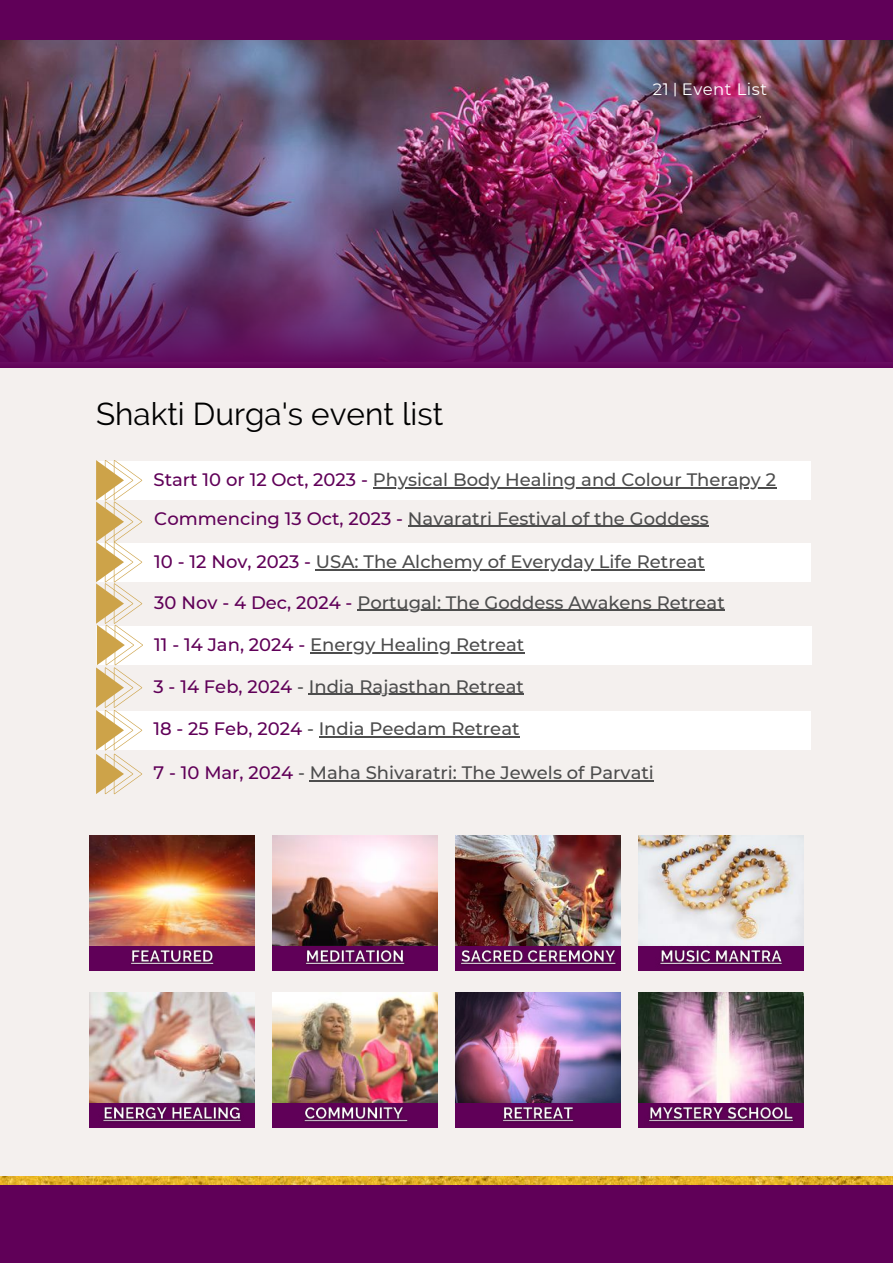
<style>
.page{position:relative;width:893px;height:1264px;background:#fff}
.page>*{position:absolute;margin:0;border:0;box-sizing:border-box;transform-origin:0 0}
.t1{font:31.5px "Raleway";color:#000}
.t2{font:500 18px "Montserrat";color:#4d4d4d}
.t3{font:16.5px "Montserrat";letter-spacing:.03em;color:#fff}
.s1{color:#600058}
</style>
<div class="page">
<div style="left:0;top:0;width:892px;height:1262px;background:#f4f0ee"></div>
<img style="left:0;top:39px;width:892px;height:328px">
<svg style="left:674px;top:83px;width:1px;height:13px"></svg>
<div style="left:0;top:1180px;width:892px;height:82px;background:#600058"></div>
<img style="left:0;top:1176px;width:892px;height:8px">
<div style="left:89px;top:945px;width:165px;height:26px;background:#600058"></div>
<img style="left:89px;top:835px;width:165px;height:110px">
<img style="left:126px;top:945px;width:93px;height:20px">
<div style="left:272px;top:945px;width:165px;height:26px;background:#600058"></div>
<img style="left:272px;top:835px;width:165px;height:110px">
<img style="left:301px;top:945px;width:107px;height:20px">
<div style="left:455px;top:945px;width:165px;height:26px;background:#600058"></div>
<img style="left:455px;top:835px;width:165px;height:130px">
<div style="left:638px;top:945px;width:165px;height:26px;background:#600058"></div>
<img style="left:638px;top:835px;width:165px;height:110px">
<img style="left:655px;top:945px;width:133px;height:20px">
<div style="left:89px;top:1102px;width:165px;height:26px;background:#600058"></div>
<img style="left:89px;top:992px;width:165px;height:110px">
<img style="left:99px;top:1102px;width:146px;height:20px">
<div style="left:272px;top:1102px;width:165px;height:26px;background:#600058"></div>
<img style="left:272px;top:992px;width:165px;height:110px">
<img style="left:301px;top:1102px;width:108px;height:20px">
<div style="left:455px;top:1102px;width:165px;height:26px;background:#600058"></div>
<img style="left:455px;top:992px;width:165px;height:110px">
<img style="left:498px;top:1102px;width:81px;height:20px">
<div style="left:638px;top:1102px;width:165px;height:26px;background:#600058"></div>
<img style="left:638px;top:992px;width:165px;height:110px">
<img style="left:644px;top:1102px;width:154px;height:20px">
<div style="left:0;top:0;width:892px;height:39px;background:#600058"></div>
<svg style="left:96px;top:460px;width:715px;height:334px"></svg>
<hr style="left:310px;top:780px;width:344px;height:1px;background:#4d4d4d">
<h1 class="t1" style="left:96px;top:395px;width:349px">Shakti Durga's event list</h1>
<p class="t3" style="left:652px;top:79px;width:116px">21 Event List</p>
<p class="t2" style="left:153px;top:468px;width:624px"><span class="s1">Start 10 or 12 Oct, 2023 -</span> Physical Body Healing and Colour Therapy 2</p>
<p class="t2" style="left:154px;top:507px;width:556px"><span class="s1">Commencing 13 Oct, 2023 -</span> Navaratri Festival of the Goddess</p>
<p class="t2" style="left:154px;top:550px;width:552px"><span class="s1">10 - 12 Nov, 2023 -</span> USA: The Alchemy of Everyday Life Retreat</p>
<p class="t2" style="left:154px;top:591px;width:572px"><span class="s1">30 Nov - 4 Dec, 2024 -</span> Portugal: The Goddess Awakens Retreat</p>
<p class="t2" style="left:154px;top:633px;width:371px"><span class="s1">11 - 14 Jan, 2024 -</span> Energy Healing Retreat</p>
<p class="t2" style="left:153px;top:675px;width:372px"><span class="s1">3 - 14 Feb, 2024</span> - India Rajasthan Retreat</p>
<p class="t2" style="left:153px;top:717px;width:367px"><span class="s1">18 - 25 Feb, 2024</span> - India Peedam Retreat</p>
<p class="t2" style="left:153px;top:761px;width:502px"><span class="s1">7 - 10 Mar, 2024</span> - Maha Shivaratri: The Jewels of Parvati</p>
</div>
